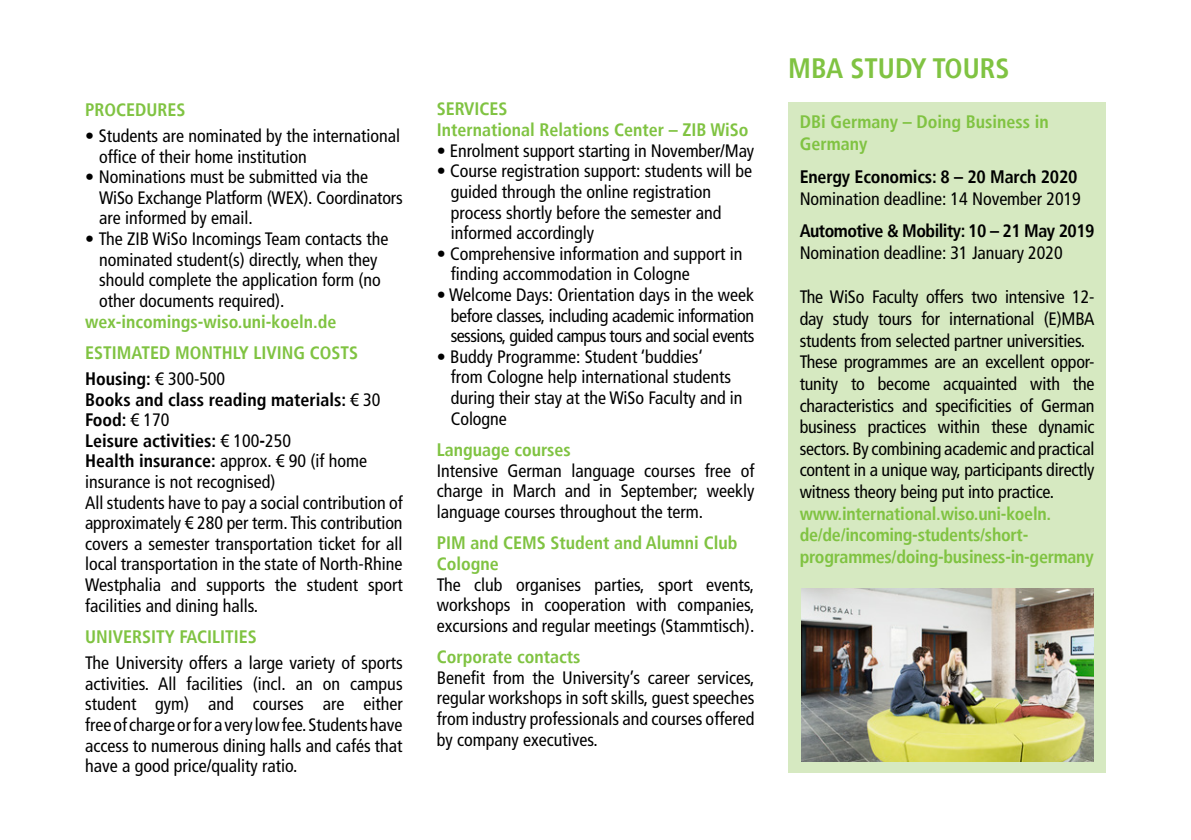
<style>
.page{position:relative;width:1191px;height:840px;background:#fff}
.page>*{position:absolute;margin:0;border:0;box-sizing:border-box;transform-origin:0 0}
.t1{font:700 condensed 28px "Frutiger LT";color:#80c342}
.t2{font:condensed 18px/20.6px "Frutiger LT";color:#000}
.t3{font:700 condensed 18px/21.6px "Frutiger LT";color:#80c342}
.t4{font:700 condensed 18px "Frutiger LT";letter-spacing:-.03em;color:#000}
.t5{font:700 condensed 18px "Frutiger LT";letter-spacing:-.01em;color:#000}
.s1{font-weight:700}
</style>
<div class="page">
<div style="left:788px;top:102px;width:318px;height:670px;background:#d6e9c1"></div>
<img style="left:801px;top:588px;width:292px;height:173px">
<p class="t3" style="left:85px;top:99px;width:100px">Procedures</p>
<p class="t2" style="left:99px;top:125px;width:302px;text-indent:-14px">• Students are nominated by the international office of their home institution</p>
<p class="t2" style="left:99px;top:167px;width:305px;text-indent:-14px">• Nominations must be submitted via the<br>WiSo Exchange Platform (WEX). Coordinators are informed by email.</p>
<p class="t2" style="left:99px;top:228px;width:291px;text-indent:-14px">• The ZIB WiSo Incomings Team contacts the nominated student(s) directly, when they should complete the application form (no other documents required).</p>
<p class="t3" style="left:85px;top:305px;width:256px;line-height:31px">wex-incomings-wiso.uni-koeln.de<br>Estimated monthly living costs</p>
<p class="t2" style="left:85px;top:368px;width:319px"><span class="s1">Housing:</span> € 300-500<br><span class="s1">Books and class reading materials:</span> € 30<br><span class="s1">Food:</span> € 170<br><span class="s1">Leisure activities:</span> € 100<span class="s1">-</span>250<br><span class="s1">Health insurance:</span> approx. € 90 (if home insurance is not recognised)<br>All students have to pay a social contribution of approximately € 280 per term. This contribution covers a semester transportation ticket for all local transportation in the state of North-Rhine Westphalia and supports the student sport facilities and dining halls.</p>
<p class="t3" style="left:85px;top:625px;width:171px">University Facilities</p>
<p class="t2" style="left:85px;top:652px;width:319px;text-align:justify">The University offers a large variety of sports activities. All facilities (incl. an on campus student gym) and courses are either free of charge or for a very low fee. Students have access to numerous dining halls and cafés that have a good price/quality ratio.</p>
<p class="t3" style="left:437px;top:99px;width:313px;line-height:20.6px">Services<br>International Relations Center – ZIB WiSo</p>
<p class="t2" style="left:437px;top:140px;width:319px">• Enrolment support starting in November/May</p>
<p class="t2" style="left:451px;top:161px;width:303px;text-indent:-14px">• Course registration support: students will be guided through the online registration process shortly before the semester and informed accordingly</p>
<p class="t2" style="left:451px;top:243px;width:293px;text-indent:-14px">• Comprehensive information and support in finding accommodation in Cologne</p>
<p class="t2" style="left:451px;top:284px;width:305px;text-align:justify;text-indent:-14px">• Welcome Days: Orientation days in the week before classes, including academic information sessions, guided campus tours and social events</p>
<p class="t2" style="left:437px;top:346px;width:268px">• Buddy Programme: Student ‘buddies‘</p>
<p class="t2" style="left:451px;top:367px;width:282px">from Cologne help international students</p>
<p class="t2" style="left:451px;top:387px;width:293px">during their stay at the WiSo Faculty and in</p>
<p class="t2" style="left:437px;top:408px;width:72px">Cologne</p>
<p class="t3" style="left:437px;top:439px;width:136px">Language courses</p>
<p class="t2" style="left:437px;top:460px;width:319px;text-align:justify">Intensive German language courses free of charge in March and in September; weekly language courses throughout the term.</p>
<p class="t3" style="left:437px;top:532px;width:302px;line-height:20.6px">PI M and CEMS Student and Alumni Club<br>Cologne</p>
<p class="t2" style="left:437px;top:573px;width:319px;text-align:justify">The club organises parties, sport events, workshops in cooperation with companies, excursions and regular meetings (Stammtisch).</p>
<p class="t3" style="left:437px;top:645px;width:145px">Corporate contacts</p>
<p class="t2" style="left:437px;top:667px;width:319px;text-align:justify">Benefit from the University’s career services, regular workshops in soft skills, guest speeches from industry professionals and courses offered by company executives.</p>
<h1 class="t1" style="left:788px;top:51px;width:220px">MBA Study tours</h1>
<p class="t3" style="left:799px;top:111px;width:251px">DBi Germany – Doing Business in<br>Germany</p>
<p class="t5" style="left:799px;top:166px;width:279px">Energy Economics: 8 – 20 March 2020</p>
<p class="t2" style="left:799px;top:188px;width:283px">Nomination deadline: 14 November 2019</p>
<p class="t4" style="left:799px;top:220px;width:296px">Automotive &amp; Mobility: 10 – 21 May 2019</p>
<p class="t2" style="left:799px;top:242px;width:265px">Nomination deadline: 31 January 2020</p>
<p class="t2" style="left:799px;top:286px;width:296px;line-height:21.6px">The WiSo Faculty offers two intensive 12- day study tours for international (E)MBA students from selected partner universities.<br>These programmes are an excellent oppor&shy;tunity to become acquainted with the characteristics and specificities of German business practices within these dynamic sectors. By combining academic and practical content in a unique way, participants directly witness theory being put into practice.</p>
<p class="t3" style="left:799px;top:502px;width:295px">www.international.wiso.uni-koeln. de/de/incoming-students/short&shy;programmes/doing-business-in-germany</p>
</div>
